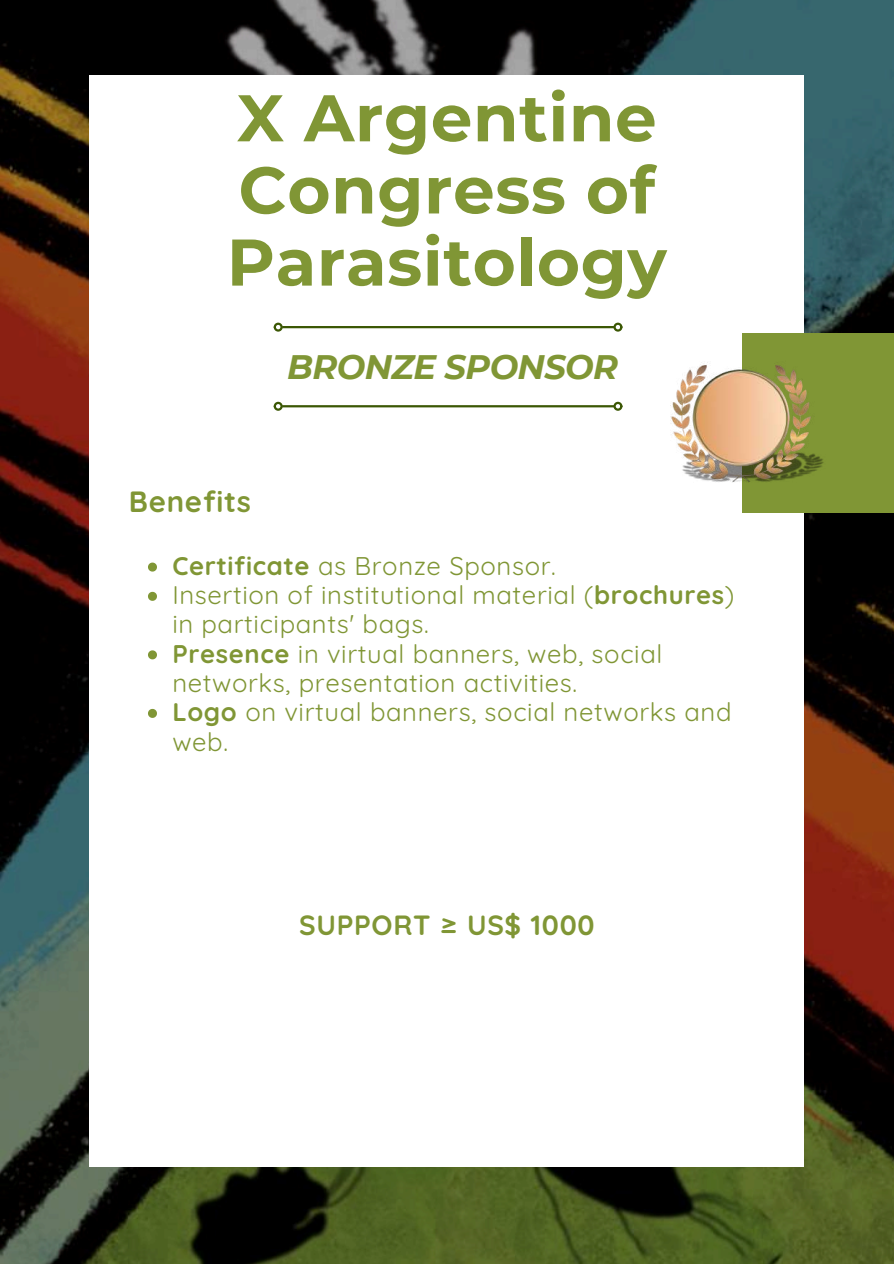
<style>
.page{position:relative;width:894px;height:1264px;background:#fff}
.page>*{position:absolute;margin:0;border:0;box-sizing:border-box;transform-origin:0 0}
.t1{font:700 65.85px/72.2px "Montserrat";letter-spacing:.01em;color:#809635}
.t2{font:italic 700 33.9px "Montserrat";letter-spacing:-.02em;color:#809635}
.t3{font:700 29.25px "Quicksand";letter-spacing:.025em;color:#809635}
.t4{font:700 27.75px "Quicksand";letter-spacing:.025em;color:#809635}
.t5{font:25.5px/29.2px "Quicksand";letter-spacing:.025em;color:#809635}
.s1{font-weight:700}
</style>
<div class="page">
<img style="left:0;top:0;width:893px;height:1263px">
<div style="left:89px;top:76px;width:715px;height:1091px;background:#fff"></div>
<hr style="left:282px;top:326px;width:332px;height:2px;background:#3b5704">
<div style="left:273px;top:322px;width:9px;height:9px;border:2px solid #3b5704;border-radius:50%"></div>
<div style="left:613px;top:322px;width:9px;height:9px;border:2px solid #3b5704;border-radius:50%"></div>
<hr style="left:282px;top:405px;width:332px;height:2px;background:#3b5704">
<div style="left:273px;top:402px;width:9px;height:9px;border:2px solid #3b5704;border-radius:50%"></div>
<div style="left:613px;top:402px;width:9px;height:9px;border:2px solid #3b5704;border-radius:50%"></div>
<svg style="left:148px;top:562px;width:9px;height:9px"></svg>
<svg style="left:148px;top:592px;width:9px;height:9px"></svg>
<svg style="left:148px;top:650px;width:9px;height:9px"></svg>
<svg style="left:148px;top:709px;width:9px;height:9px"></svg>
<div style="left:742px;top:333px;width:151px;height:180px;background:#809635"></div>
<img style="left:670px;top:362px;width:154px;height:121px">
<h1 class="t1" style="left:227px;top:82px;width:441px">X Argentine<br>Congress of<br>Parasitology</h1>
<h2 class="t2" style="left:287px;top:346px;width:332px">BRONZE SPONSOR</h2>
<p class="t3" style="left:129px;top:482px;width:124px">Benefits</p>
<p class="t5" style="left:172px;top:550px;width:563px"><span class="s1">Certificate</span> as Bronze Sponsor.<br>Insertion of institutional material (<span class="s1">brochures</span>) in participants' bags.<br><span class="s1">Presence</span> in virtual banners, web, social networks, presentation activities.<br><span class="s1">Logo</span> on virtual banners, social networks and web.</p>
<p class="t4" style="left:299px;top:907px;width:297px">SUPPORT ≥ US$ 1000</p>
</div>
